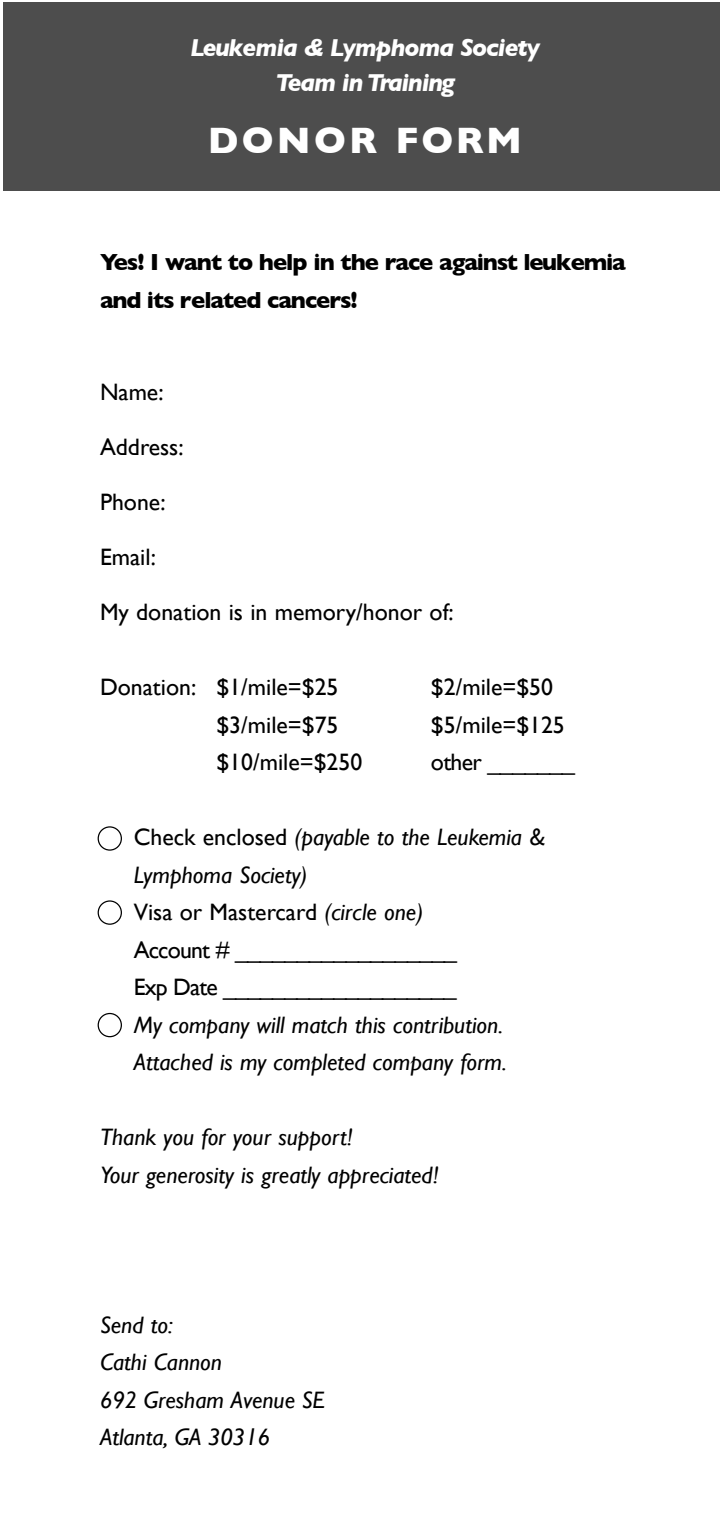
<style>
.page{position:relative;width:720px;height:1530px;background:#fff}
.page>*{position:absolute;margin:0;border:0;box-sizing:border-box;transform-origin:0 0}
.t1{font:700 37.5px "Gill Sans";letter-spacing:.085em;color:#fff}
.t2{font:italic 700 25px/35px "Gill Sans";letter-spacing:-.04em;color:#fff;text-align:center}
.t3{font:italic 23.75px/37.5px "Gill Sans";color:#000}
.t4{font:23.75px "Gill Sans";color:#000}
.t5{font:23.75px/37.5px "Gill Sans";letter-spacing:-.02em;color:#000}
.t6{font:700 23.75px/37.5px "Gill Sans";letter-spacing:-.04em;color:#000}
.s1{font-style:italic}
</style>
<div class="page">
<div style="left:4px;top:2px;width:716px;height:189px;background:#4d4d4d"></div>
<div style="left:98px;top:826px;width:24px;height:25px;border:2px solid #000;border-radius:50%"></div>
<div style="left:98px;top:900px;width:24px;height:25px;border:2px solid #000;border-radius:50%"></div>
<div style="left:98px;top:1013px;width:24px;height:24px;border:2px solid #000;border-radius:50%"></div>
<p class="t2" style="left:190px;top:30px;width:351px">Leukemia &amp; Lymphoma Society<br>Team in Training</p>
<h1 class="t1" style="left:208px;top:119px;width:316px">DONOR FORM</h1>
<p class="t6" style="left:100px;top:244px;width:527px">Yes! I want to help in the race against leukemia and its related cancers!</p>
<p class="t4" style="left:100px;top:379px;width:65px">Name:</p>
<p class="t4" style="left:100px;top:434px;width:85px">Address:</p>
<p class="t4" style="left:100px;top:489px;width:67px">Phone:</p>
<p class="t4" style="left:100px;top:544px;width:57px">Email:</p>
<p class="t4" style="left:100px;top:599px;width:355px">My donation is in memory/honor of:</p>
<p class="t4" style="left:100px;top:674px;width:240px">Donation: $1/mile=$25</p>
<p class="t4" style="left:431px;top:674px;width:124px">$2/mile=$50</p>
<p class="t4" style="left:216px;top:711px;width:124px">$3/mile=$75</p>
<p class="t4" style="left:431px;top:711px;width:135px">$5/mile=$125</p>
<p class="t4" style="left:216px;top:749px;width:147px">$10/mile=$250</p>
<p class="t4" style="left:431px;top:749px;width:146px">other _______</p>
<p class="t5" style="left:134px;top:819px;width:413px">Check enclosed <span class="s1">(payable to the Leukemia &amp;<br>Lymphoma Society)<br></span>Visa or Mastercard <span class="s1">(circle one)<br></span>Account # __________________<br>Exp Date ___________________</p>
<p class="t3" style="left:134px;top:1006px;width:375px">My company will match this contribution.<br>Attached is my completed company form.</p>
<p class="t3" style="left:100px;top:1119px;width:340px">Thank you for your support!<br>Your generosity is greatly appreciated!</p>
<p class="t3" style="left:100px;top:1306px;width:226px">Send to:<br>Cathi Cannon<br>692 Gresham Avenue SE<br>Atlanta, GA 30316</p>
</div>
